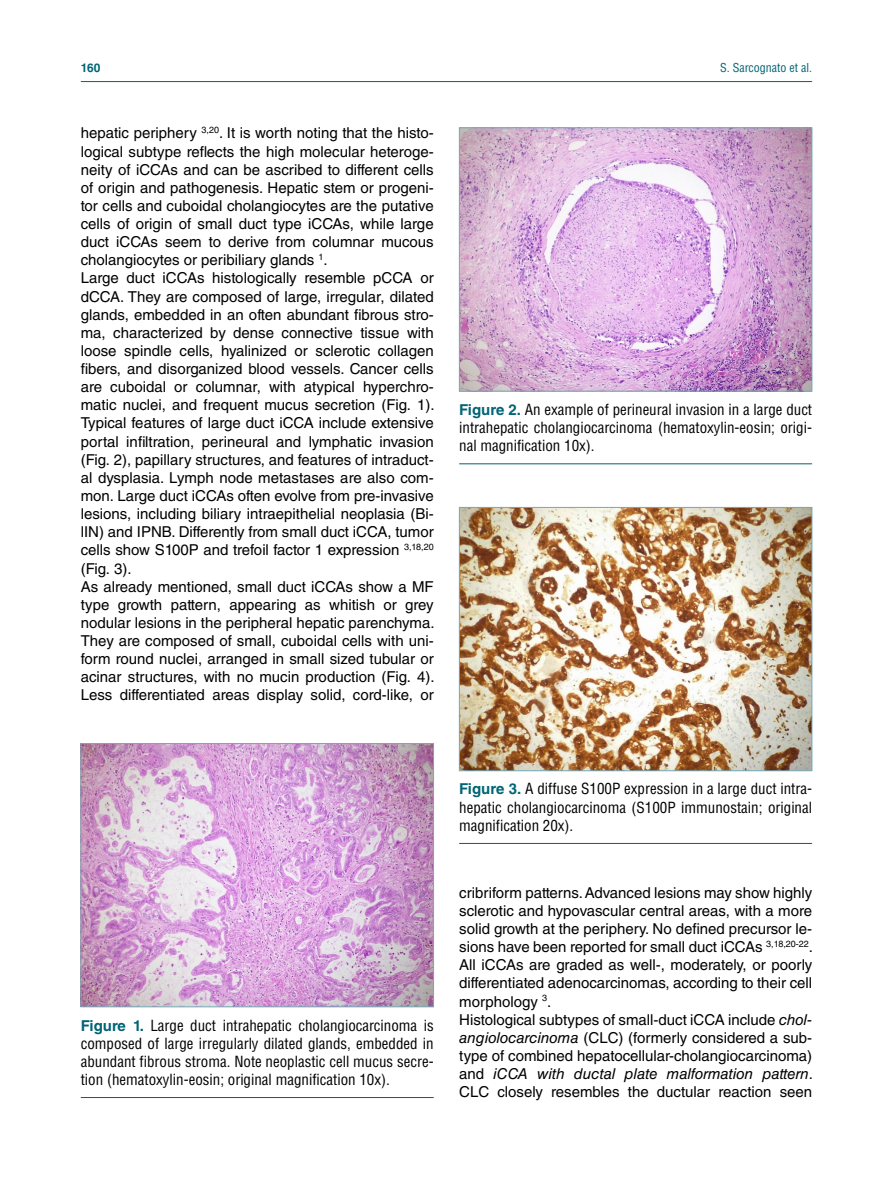
<style>
.page{position:relative;width:893px;height:1191px;background:#fff}
.page>*{position:absolute;margin:0;border:0;box-sizing:border-box;transform-origin:0 0}
.t1{font:15px/18.1px "Helvetica LT Std";color:#000}
.t2{font:condensed 15px/18px "Helvetica LT Std";color:#000;text-align:justify}
.t3{font:condensed 12px "Helvetica LT Std";color:#006475}
.t4{font:700 12px "Helvetica LT Std";color:#006475}
.s1{font-weight:700;font-stretch:normal;color:#006475}
.s2{font-style:italic}
</style>
<div class="page">
<hr style="left:81px;top:81px;width:731px;height:1px;background:#006475">
<img style="left:83px;top:745px;width:349px;height:260px">
<div style="left:81px;top:743px;width:353px;height:264px;border:1px solid #75abb7"></div>
<img style="left:461px;top:130px;width:349px;height:259px">
<div style="left:459px;top:128px;width:353px;height:263px;border:1px solid #75abb7"></div>
<img style="left:461px;top:509px;width:349px;height:260px">
<div style="left:459px;top:507px;width:353px;height:264px;border:1px solid #75abb7"></div>
<hr style="left:81px;top:1097px;width:353px;height:1px;background:#006475">
<hr style="left:459px;top:463px;width:353px;height:1px;background:#006475">
<hr style="left:459px;top:843px;width:353px;height:1px;background:#006475">
<p class="t4" style="left:81px;top:61px;width:21px">160</p>
<p class="t3" style="left:720px;top:61px;width:94px">S. Sarcognato et al.</p>
<p class="t1" style="left:81px;top:124px;width:355px">hepatic periphery <sup>3,20</sup>. It is worth noting that the histo&shy;logical subtype reflects the high molecular heteroge&shy;neity of iCCAs and can be ascribed to different cells of origin and pathogenesis. Hepatic stem or progeni&shy;tor cells and cuboidal cholangiocytes are the putative cells of origin of small duct type iCCAs, while large duct iCCAs seem to derive from columnar mucous cholangiocytes or peribiliary glands <sup>1</sup>.<br>Large duct iCCAs histologically resemble pCCA or dCCA. They are composed of large, irregular, dilated glands, embedded in an often abundant fibrous stro&shy;ma, characterized by dense connective tissue with loose spindle cells, hyalinized or sclerotic collagen fibers, and disorganized blood vessels. Cancer cells are cuboidal or columnar, with atypical hyperchro&shy;matic nuclei, and frequent mucus secretion (Fig. 1).<br>Typical features of large duct iCCA include extensive portal infiltration, perineural and lymphatic invasion (Fig. 2), papillary structures, and features of intraduct&shy;al dysplasia. Lymph node metastases are also com&shy;mon. Large duct iCCAs often evolve from pre-invasive lesions, including biliary intraepithelial neoplasia (Bi&shy;lIN) and IPNB. Differently from small duct iCCA, tumor cells show S100P and trefoil factor 1 expression <sup>3,18,20 </sup>(Fig. 3).<br>As already mentioned, small duct iCCAs show a MF type growth pattern, appearing as whitish or grey nodular lesions in the peripheral hepatic parenchyma.<br>They are composed of small, cuboidal cells with uni&shy;form round nuclei, arranged in small sized tubular or acinar structures, with no mucin production (Fig. 4).<br>Less differentiated areas display solid, cord-like, or</p>
<p class="t2" style="left:459px;top:400px;width:354px"><span class="s1">Figure 2.</span> An example of perineural invasion in a large duct intrahepatic cholangiocarcinoma (hematoxylin-eosin; origi&shy;nal magnification 10x).</p>
<p class="t2" style="left:81px;top:1016px;width:354px"><span class="s1">Figure 1.</span> Large duct intrahepatic cholangiocarcinoma is composed of large irregularly dilated glands, embedded in abundant fibrous stroma. Note neoplastic cell mucus secre&shy;tion (hematoxylin-eosin; original magnification 10x).</p>
<p class="t2" style="left:459px;top:780px;width:354px"><span class="s1">Figure 3.</span> A diffuse S100P expression in a large duct intra&shy;hepatic cholangiocarcinoma (S100P immunostain; original magnification 20x).</p>
<p class="t1" style="left:459px;top:883px;width:355px">cribriform patterns. Advanced lesions may show highly sclerotic and hypovascular central areas, with a more solid growth at the periphery. No defined precursor le&shy;sions have been reported for small duct iCCAs <sup>3,18,20-22</sup>.<br>All iCCAs are graded as well-, moderately, or poorly differentiated adenocarcinomas, according to their cell morphology <sup>3</sup>.<br>Histological subtypes of small-duct iCCA include <span class="s2">chol&shy;angiolocarcinoma</span> (CLC) (formerly considered a sub&shy;type of combined hepatocellular-cholangiocarcinoma) and <span class="s2">iCCA with ductal plate malformation pattern</span>.<br>CLC closely resembles the ductular reaction seen</p>
</div>
